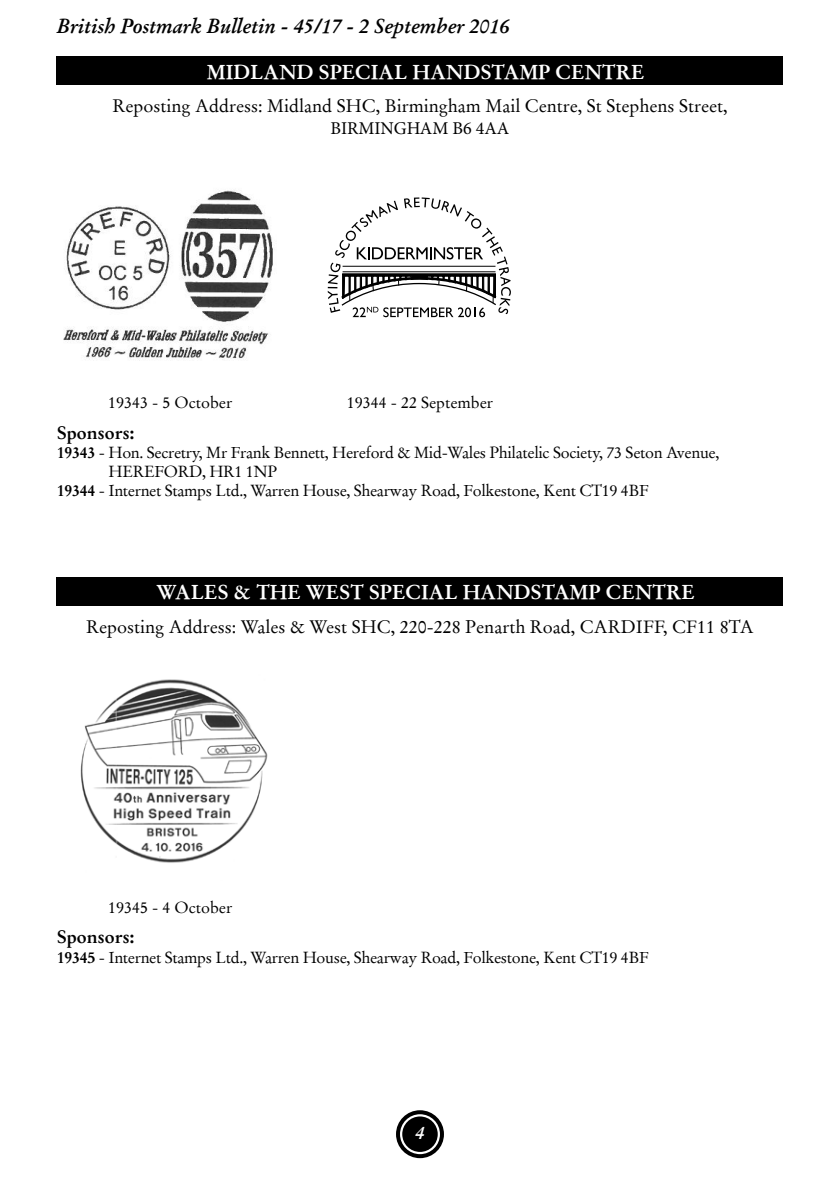
<style>
.page{position:relative;width:840px;height:1191px;background:#fff}
.page>*{position:absolute;margin:0;border:0;box-sizing:border-box;transform-origin:0 0}
.t1{font:20px "Stempel Garamond Bold 2";color:#fff}
.t2{font:italic 700 20px "Stempel Garamond";color:#000}
.t3{font:18px "Stempel Garamond Regular 2";color:#000}
.t4{font:18px "Stempel Garamond Bold 2";color:#000}
.t5{font:18px "Minion Pro";color:#000}
.t6{font:italic 700 18px "Stempel Garamond";color:#fff}
.t7{font:16px "Stempel Garamond Regular 2";letter-spacing:-.02em;color:#000}
.t8{font:16px "Stempel Garamond Regular 2";color:#000}
.s1{font-family:"Stempel Garamond Bold 2"}
</style>
<div class="page">
<div style="left:396px;top:1110px;width:47px;height:48px;border:4px solid #000;border-radius:50%"></div>
<div style="left:402px;top:1116px;width:35px;height:36px;background:#000;border-radius:50%"></div>
<div style="left:57px;top:57px;width:725px;height:28px;background:#000"></div>
<img style="left:64px;top:190px;width:209px;height:171px">
<svg style="left:327px;top:197px;width:183px;height:120px"></svg>
<div style="left:57px;top:577px;width:725px;height:28px;background:#000"></div>
<img style="left:80px;top:679px;width:188px;height:184px">
<p class="t2" style="left:57px;top:17px;width:454px">British Postmark Bulletin - 45/17 - 2 September 2016</p>
<p class="t1" style="left:207px;top:63px;width:439px">MIDLAND SPECIAL HANDSTAMP CENTRE</p>
<p class="t3" style="left:112px;top:98px;width:616px">Reposting Address: Midland SHC, Birmingham Mail Centre, St Stephens Street,</p>
<p class="t5" style="left:330px;top:116px;width:180px">BIRMINGHAM B6 4AA</p>
<p class="t8" style="left:108px;top:396px;width:125px">19343 - 5 October</p>
<p class="t8" style="left:346px;top:396px;width:148px">19344 - 22 September</p>
<p class="t4" style="left:57px;top:425px;width:79px">Sponsors:</p>
<p class="t7" style="left:57px;top:445px;width:663px"><span class="s1">19343</span> - Hon. Secretry, Mr Frank Bennett, Hereford &amp; Mid-Wales Philatelic Society, 73 Seton Avenue,</p>
<p class="t7" style="left:108px;top:465px;width:170px">HEREFORD, HR1 1NP</p>
<p class="t7" style="left:57px;top:484px;width:593px"><span class="s1">19344</span> - Internet Stamps Ltd., Warren House, Shearway Road, Folkestone, Kent CT19 4BF</p>
<p class="t1" style="left:156px;top:583px;width:539px">WALES &amp; THE WEST SPECIAL HANDSTAMP CENTRE</p>
<p class="t3" style="left:86px;top:619px;width:668px">Reposting Address: Wales &amp; West SHC, 220-228 Penarth Road, CARDIFF, CF11 8TA</p>
<p class="t8" style="left:108px;top:900px;width:125px">19345 - 4 October</p>
<p class="t4" style="left:57px;top:929px;width:79px">Sponsors:</p>
<p class="t7" style="left:57px;top:950px;width:593px"><span class="s1">19345</span> - Internet Stamps Ltd., Warren House, Shearway Road, Folkestone, Kent CT19 4BF</p>
<p class="t6" style="left:415px;top:1125px;width:10px">4</p>
</div>
